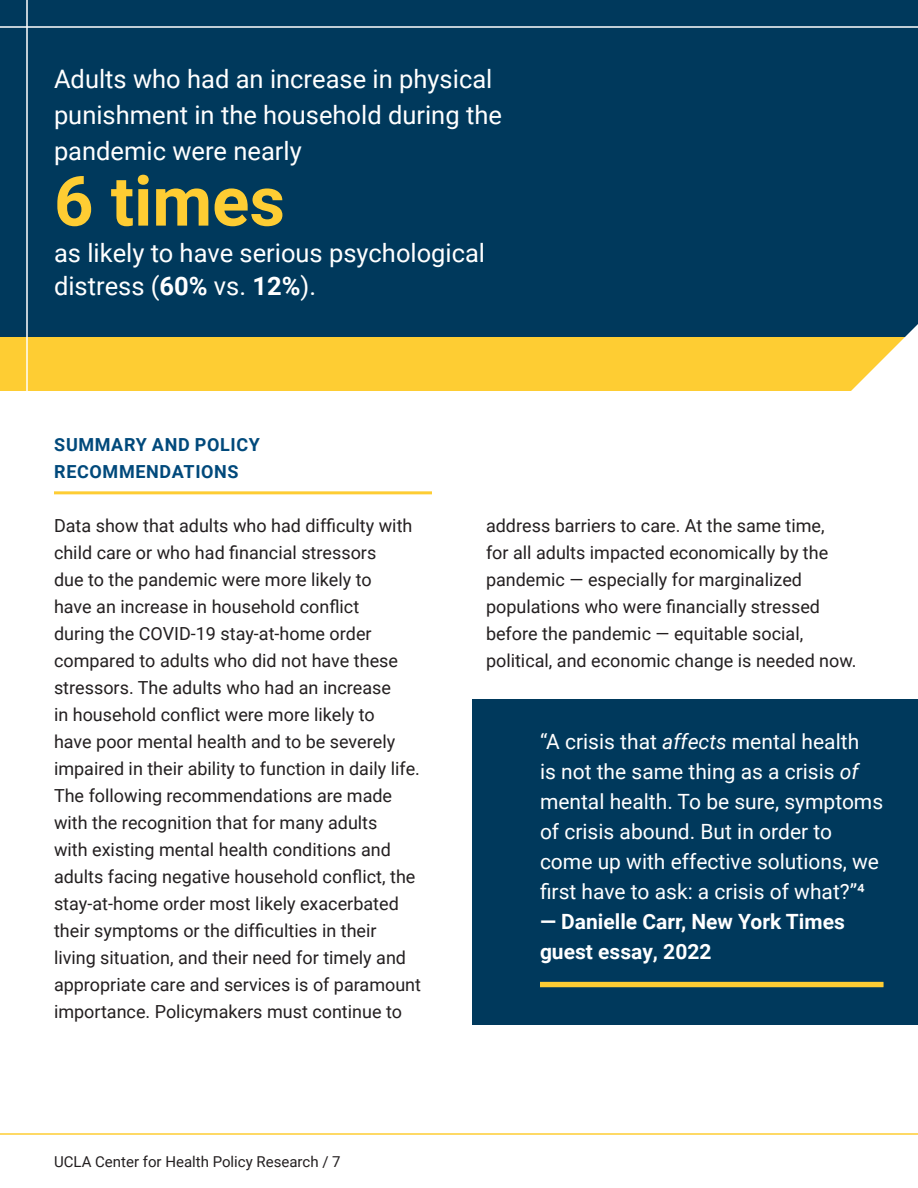
<style>
.page{position:relative;width:918px;height:1188px;background:#fff}
.page>*{position:absolute;margin:0;border:0;box-sizing:border-box;transform-origin:0 0}
.PGS_-_Quote_17_24_re{font:700 69px "Roboto";color:#fecd33}
.PGS_-_Quote_17_24_re-2{font:25.5px/36px "Roboto";color:#fff}
.PGS_-_Quote_Left_Col{font:21px/30px "Roboto";color:#fff}
.PGS_-_Quote_Left_Col-2{font:700 21px/30px "Roboto";color:#fff}
.PGS_-_Body_12_18_reg{font:18px/27px "Roboto";color:#231f20}
.PGS_-_Section___Rule{font:700 18px/27px "Roboto";letter-spacing:.035em;color:#00497b}
.t1{font:15px "Roboto";color:#231f20}
.s1{font-weight:700}
.s2{font-style:italic}
</style>
<div class="page">
<div style="left:0;top:0;width:918px;height:338px;background:#00395c"></div>
<div style="left:0;top:338px;width:918px;height:54px;background:#fecd33"></div>
<svg style="left:837px;top:324px;width:81px;height:68px"></svg>
<hr style="left:0;top:26px;width:918px;height:2px;background:#fff">
<hr style="left:26px;top:0;width:2px;height:392px;background:#fff">
<hr style="left:0;top:1133px;width:918px;height:2px;background:#fecd33">
<hr style="left:54px;top:491px;width:378px;height:3px;background:#fecd33">
<div style="left:472px;top:700px;width:446px;height:325px;background:#00395c"></div>
<div style="left:540px;top:982px;width:343px;height:5px;background:#fecd33"></div>
<h1 class="PGS_-_Quote_17_24_re-2" style="left:54px;top:60px;width:449px">Adults who had an increase in physical punishment in the household during the pandemic were nearly</h1>
<h1 class="PGS_-_Quote_17_24_re" style="left:54px;top:153px;width:232px">6 times</h1>
<h1 class="PGS_-_Quote_17_24_re-2" style="left:54px;top:235px;width:433px;line-height:33px">as likely to have serious psychological distress (<span class="s1">60%</span> vs. <span class="s1">12%</span>).</h1>
<h2 class="PGS_-_Section___Rule" style="left:54px;top:430px;width:207px">SUMMARY AND POLICY<br>RECOMMENDATIONS</h2>
<p class="PGS_-_Body_12_18_reg" style="left:54px;top:511px;width:369px">Data show that adults who had difficulty with child care or who had financial stressors<br>due to the pandemic were more likely to<br>have an increase in household conflict<br>during the COVID-19 stay-at-home order compared to adults who did not have these stressors. The adults who had an increase<br>in household conflict were more likely to<br>have poor mental health and to be severely impaired in their ability to function in daily life.<br>The following recommendations are made with the recognition that for many adults<br>with existing mental health conditions and adults facing negative household conflict, the stay-at-home order most likely exacerbated their symptoms or the difficulties in their living situation, and their need for timely and appropriate care and services is of paramount importance. Policymakers must continue to</p>
<p class="PGS_-_Body_12_18_reg" style="left:486px;top:511px;width:372px">address barriers to care. At the same time,<br>for all adults impacted economically by the pandemic — especially for marginalized populations who were financially stressed before the pandemic — equitable social, political, and economic change is needed now.</p>
<p class="PGS_-_Quote_Left_Col" style="left:540px;top:725px;width:345px">“A crisis that <span class="s2">affects</span> mental health<br>is not the same thing as a crisis <span class="s2">of </span>mental health. To be sure, symptoms of crisis abound. But in order to come up with effective solutions, we first have to ask: a crisis of what?”4</p>
<p class="PGS_-_Quote_Left_Col-2" style="left:540px;top:905px;width:306px">— Danielle Carr, New York Times guest essay, 2022</p>
<p class="t1" style="left:54px;top:1152px;width:288px">UCLA Center for Health Policy Research / 7</p>
</div>
